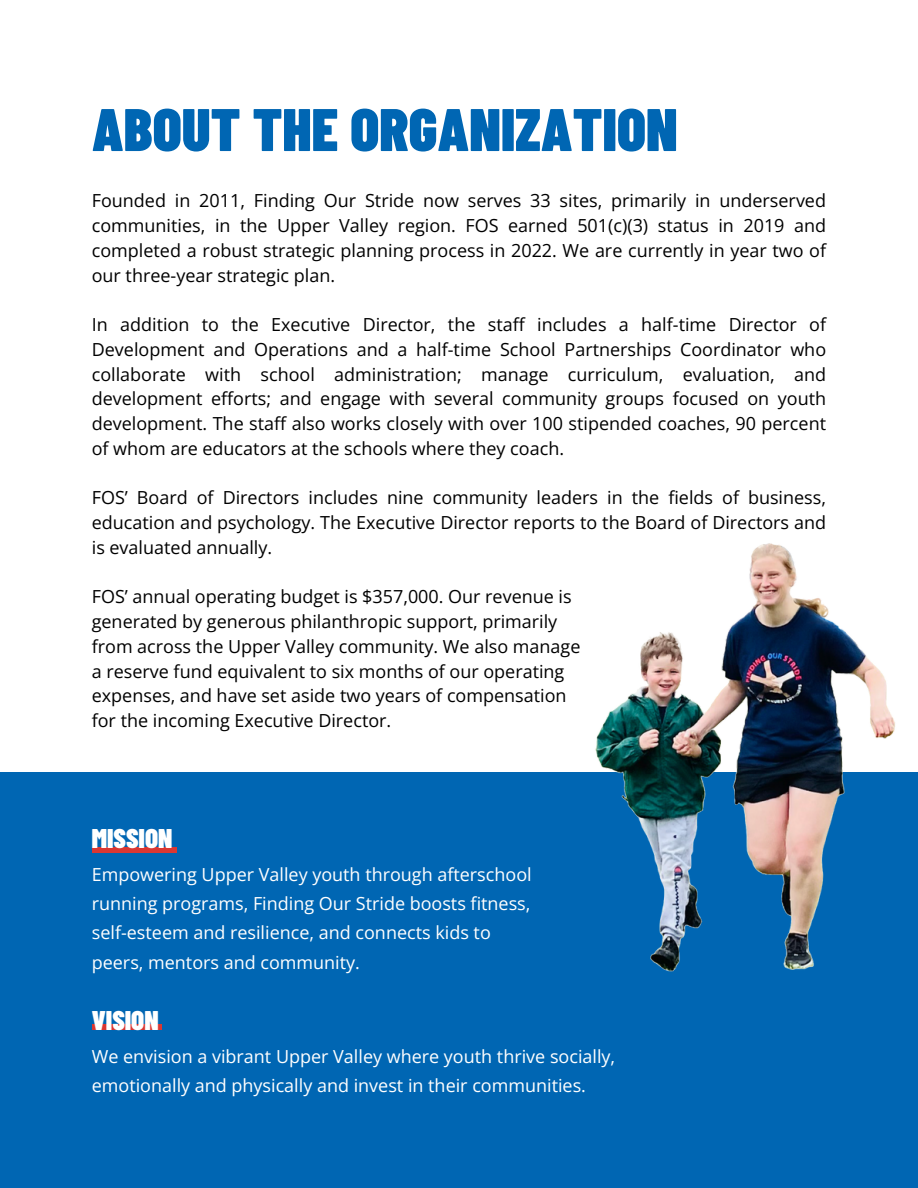
<style>
.page{position:relative;width:918px;height:1188px;background:#fff}
.page>*{position:absolute;margin:0;border:0;box-sizing:border-box;transform-origin:0 0}
.t1{font:900 60px "Barlow Condensed";color:#0066b3}
.t2{font:900 27px "Barlow Condensed";color:#fff}
.t3{font:18px/24.8px "Open Sans";color:#000;text-align:justify}
.t4{font:18px/29.2px "Open Sans";color:#fff}
</style>
<div class="page">
<div style="left:0;top:772px;width:918px;height:416px;background:#0066b3"></div>
<img style="left:595px;top:543px;width:300px;height:429px">
<div style="left:92px;top:847px;width:84px;height:6px;background:#da3733"></div>
<div style="left:92px;top:1025px;width:70px;height:5px;background:#da3733"></div>
<p class="t1" style="left:92px;top:91px;width:587px">ABOUT THE ORGANIZATION</p>
<p class="t3" style="left:92px;top:188px;width:736px">Founded in 2011, Finding Our Stride now serves 33 sites, primarily in underserved communities, in the Upper Valley region. FOS earned 501(c)(3) status in 2019 and completed a robust strategic planning process in 2022. We are currently in year two of our three-year strategic plan.</p>
<p class="t3" style="left:92px;top:312px;width:736px">In addition to the Executive Director, the staff includes a half-time Director of Development and Operations and a half-time School Partnerships Coordinator who collaborate with school administration; manage curriculum, evaluation, and development efforts; and engage with several community groups focused on youth development. The staff also works closely with over 100 stipended coaches, 90 percent of whom are educators at the schools where they coach.</p>
<p class="t3" style="left:92px;top:485px;width:736px">FOS’ Board of Directors includes nine community leaders in the fields of business, education and psychology. The Executive Director reports to the Board of Directors and is evaluated annually.</p>
<p class="t3" style="left:92px;top:584px;width:481px">FOS’ annual operating budget is $357,000. Our revenue is</p>
<p class="t3" style="left:92px;top:609px;width:467px">generated by generous philanthropic support, primarily</p>
<p class="t3" style="left:92px;top:633px;width:490px">from across the Upper Valley community. We also manage</p>
<p class="t3" style="left:92px;top:658px;width:474px">a reserve fund equivalent to six months of our operating</p>
<p class="t3" style="left:92px;top:683px;width:476px">expenses, and have set aside two years of compensation</p>
<p class="t3" style="left:92px;top:708px;width:301px">for the incoming Executive Director.</p>
<p class="t2" style="left:92px;top:821px;width:82px">MISSION</p>
<p class="t4" style="left:92px;top:859px;width:441px">Empowering Upper Valley youth through afterschool running programs, Finding Our Stride boosts fitness, self-esteem and resilience, and connects kids to peers, mentors and community.</p>
<p class="t2" style="left:92px;top:1003px;width:68px">VISION</p>
<p class="t4" style="left:92px;top:1042px;width:525px">We envision a vibrant Upper Valley where youth thrive socially, emotionally and physically and invest in their communities.</p>
</div>
